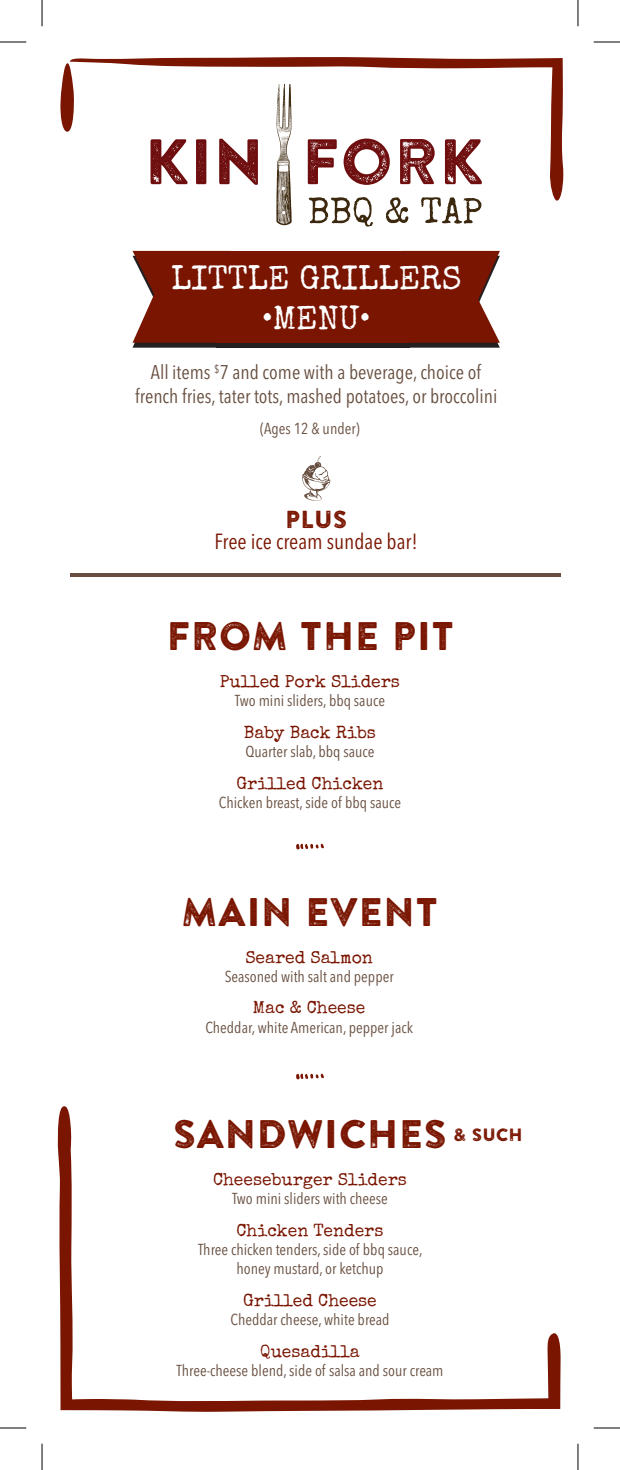
<style>
.page{position:relative;width:620px;height:1470px;background:#fff}
.page>*{position:absolute;margin:0;border:0;box-sizing:border-box;transform-origin:0 0}
.t1{font:39.73px "Brandon Printed Two";color:#791500}
.t2{font:33.6px "Special Elite";color:#fff}
.t3{font:24.5px "Brandon Printed Two";color:#791500}
.t4{font:condensed 21.7px "Avenir Next LT Pro";color:#791500}
.t5{font:condensed 19.6px/24px "Avenir Next LT Pro";color:#674e3f;text-align:center}
.t6{font:17.68px "Brandon Printed Two";color:#791500}
.t7{font:17.5px "Special Elite";color:#791500}
.t8{font:condensed 15.75px/19.2px "Avenir Next LT Pro";color:#674e3f;text-align:center}
</style>
<div class="page">
<svg style="left:276px;top:201px;width:16px;height:24px"></svg>
<svg style="left:309px;top:201px;width:64px;height:26px"></svg>
<svg style="left:386px;top:201px;width:22px;height:22px"></svg>
<svg style="left:421px;top:201px;width:60px;height:23px"></svg>
<div style="left:216px;top:256px;width:193px;height:92px;background:#231f20"></div>
<svg style="left:70px;top:57px;width:493px;height:144px"></svg>
<svg style="left:60px;top:61px;width:14px;height:73px"></svg>
<svg style="left:57px;top:1106px;width:503px;height:306px"></svg>
<svg style="left:132px;top:251px;width:84px;height:97px;background:#843322"></svg>
<svg style="left:409px;top:251px;width:91px;height:97px;background:#822e1d"></svg>
<div style="left:216px;top:251px;width:193px;height:92px;background:#791500"></div>
<svg style="left:70px;top:574px;width:490px;height:3px"></svg>
<svg style="left:296px;top:844px;width:28px;height:6px"></svg>
<svg style="left:296px;top:1074px;width:28px;height:5px"></svg>
<svg style="left:302px;top:456px;width:28px;height:45px"></svg>
<svg style="left:0;top:42px;width:26px;height:1px"></svg>
<svg style="left:593px;top:42px;width:27px;height:1px"></svg>
<svg style="left:0;top:1428px;width:26px;height:1px"></svg>
<svg style="left:593px;top:1428px;width:27px;height:1px"></svg>
<svg style="left:42px;top:0;width:1px;height:26px"></svg>
<svg style="left:42px;top:1444px;width:1px;height:26px"></svg>
<svg style="left:577px;top:0;width:1px;height:26px"></svg>
<svg style="left:577px;top:1444px;width:1px;height:26px"></svg>
<h2 class="t2" style="left:171px;top:256px;width:292px">LITTLE GRILLERS</h2>
<h2 class="t2" style="left:262px;top:297px;width:110px">•MENU•</h2>
<p class="t5" style="left:135px;top:360px;width:364px">All items <sup>$</sup>7 and come with a beverage, choice of french fries, tater tots, mashed potatoes, or broccolini</p>
<p class="t8" style="left:260px;top:419px;width:101px">(Ages 12 &amp; under)</p>
<h3 class="t3" style="left:285px;top:504px;width:64px">PLUS</h3>
<h3 class="t4" style="left:214px;top:529px;width:205px">Free ice cream sundae bar!</h3>
<h1 class="t1" style="left:166px;top:611px;width:289px">FROM THE PIT</h1>
<p class="t7" style="left:220px;top:670px;width:182px">Pulled Pork Sliders</p>
<p class="t8" style="left:235px;top:691px;width:152px">Two mini sliders, bbq sauce</p>
<p class="t7" style="left:244px;top:721px;width:133px">Baby Back Ribs</p>
<p class="t8" style="left:245px;top:742px;width:131px">Quarter slab, bbq sauce</p>
<p class="t7" style="left:236px;top:772px;width:148px">Grilled Chicken</p>
<p class="t8" style="left:219px;top:793px;width:184px">Chicken breast, side of bbq sauce</p>
<h1 class="t1" style="left:181px;top:887px;width:258px">MAIN EVENT</h1>
<p class="t7" style="left:245px;top:946px;width:129px">Seared Salmon</p>
<p class="t8" style="left:225px;top:967px;width:170px">Seasoned with salt and pepper</p>
<p class="t7" style="left:253px;top:997px;width:114px">Mac &amp; Cheese</p>
<p class="t8" style="left:205px;top:1017px;width:209px">Cheddar, white American, pepper jack</p>
<h1 class="t1" style="left:173px;top:1109px;width:275px">SANDWICHES</h1>
<p class="t6" style="left:453px;top:1124px;width:71px">&amp; SUCH</p>
<p class="t7" style="left:213px;top:1168px;width:195px">Cheeseburger Sliders</p>
<p class="t8" style="left:232px;top:1189px;width:157px">Two mini sliders with cheese</p>
<p class="t7" style="left:236px;top:1219px;width:148px">Chicken Tenders</p>
<p class="t8" style="left:198px;top:1240px;width:226px">Three chicken tenders, side of bbq sauce, honey mustard, or ketchup</p>
<p class="t7" style="left:243px;top:1289px;width:135px">Grilled Cheese</p>
<p class="t8" style="left:230px;top:1310px;width:160px">Cheddar cheese, white bread</p>
<p class="t7" style="left:260px;top:1340px;width:101px">Quesadilla</p>
<p class="t8" style="left:176px;top:1361px;width:268px">Three-cheese blend, side of salsa and sour cream</p>
</div>
